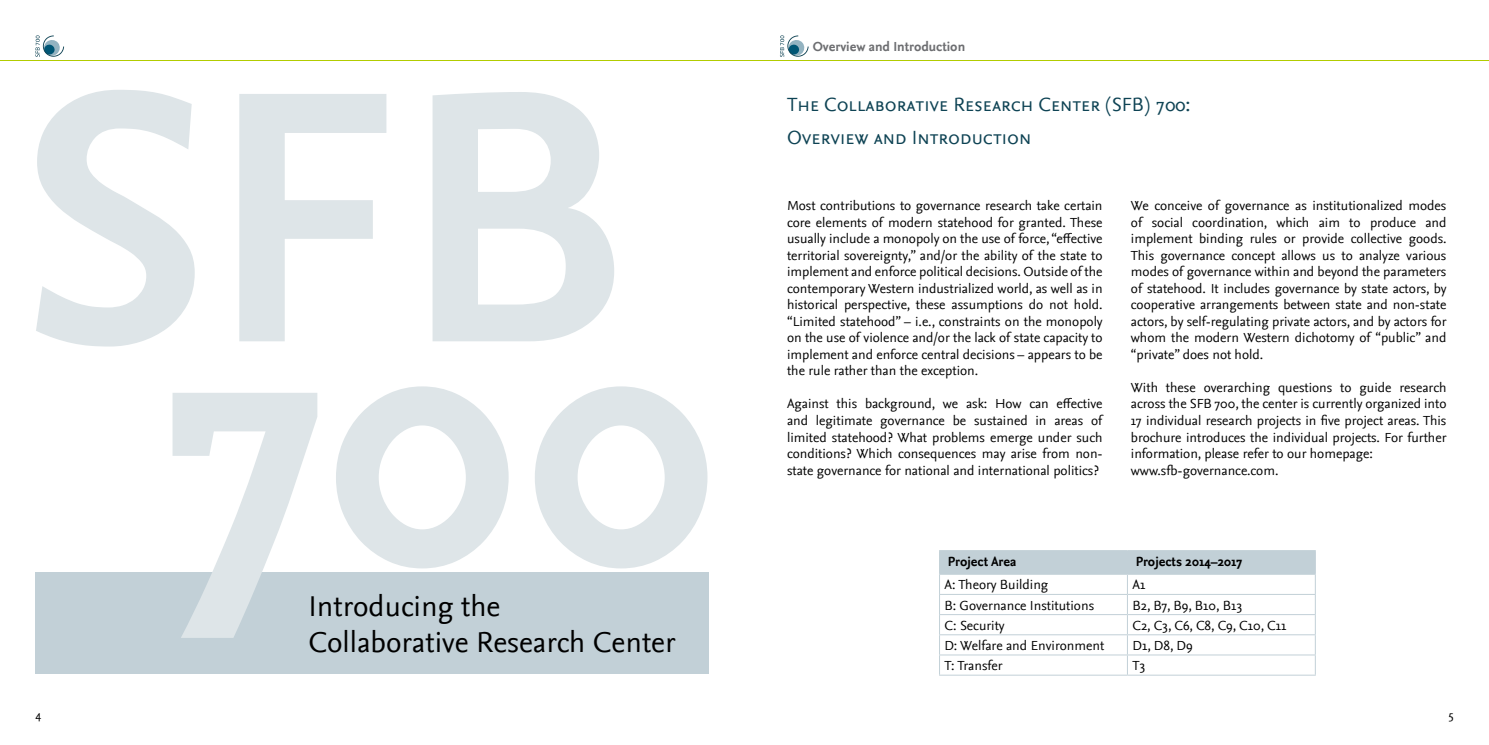
<style>
.page{position:relative;width:1489px;height:745px;background:#fff}
.page>*{position:absolute;margin:0;border:0;box-sizing:border-box;transform-origin:0 0}
.t1{font:700 375px "Nexus Sans";color:#dee5e8}
.t2{font:30px/36px "Nexus Sans";color:#000}
.t3{font:20px/33px "Nexus Sans Regular SC";color:#0e4354}
.t4{font:13.75px/16.5px "Nexus Sans";color:#000;text-align:justify}
.t5{font:700 13.75px "Nexus Sans";color:#000}
.t6{font:700 13.75px "Nexus Sans";color:#6d6e71}
.t7{font:12.5px "Nexus Sans";color:#000}
</style>
<div class="page">
<div style="left:35px;top:571px;width:674px;height:101px;background:#c2d0d7"></div>
<hr style="left:0;top:60px;width:1488px;height:1px;background:#b2cc00">
<svg style="left:35px;top:35px;width:29px;height:22px"></svg>
<svg style="left:780px;top:35px;width:28px;height:22px"></svg>
<hr style="left:939px;top:674px;width:188px;height:1px;background:#c2d0d7">
<hr style="left:1127px;top:674px;width:188px;height:1px;background:#c2d0d7">
<svg style="left:939px;top:550px;width:376px;height:124px"></svg>
<hr style="left:939px;top:573px;width:188px;height:1px;background:#c2d0d7">
<hr style="left:1127px;top:573px;width:188px;height:1px;background:#c2d0d7">
<h1 class="t1" style="left:17px;top:4px;width:613px">SFB</h1>
<h1 class="t1" style="left:168px;top:225px;width:549px">700</h1>
<h2 class="t2" style="left:308px;top:588px;width:368px">Introducing the<br>Collaborative Research Center</h2>
<p class="t6" style="left:812px;top:39px;width:154px">Overview and Introduction</p>
<h3 class="t3" style="left:787px;top:88px;width:405px">The Collaborative Research Center (SFB) 700:<br>Overview and Introduction</h3>
<p class="t4" style="left:787px;top:197px;width:317px">Most contributions to governance research take certain core elements of modern statehood for granted. These usually include a monopoly on the use of force, “effective territorial sovereignty,” and/or the ability of the state to implement and enforce political decisions. Outside of the contemporary Western industrialized world, as well as in historical perspective, these assumptions do not hold. “Limited statehood” – i.e., constraints on the monopoly on the use of violence and/or the lack of state capacity to implement and enforce central decisions – appears to be the rule rather than the exception.</p>
<p class="t4" style="left:787px;top:395px;width:317px">Against this background, we ask: How can effective and legitimate governance be sustained in areas of limited statehood? What problems emerge under such conditions? Which consequences may arise from non&shy;state governance for national and international politics?</p>
<p class="t4" style="left:1130px;top:197px;width:317px">We conceive of governance as institutionalized modes of social coordination, which aim to produce and implement binding rules or provide collective goods.<br>This governance concept allows us to analyze various modes of governance within and beyond the parameters of statehood. It includes governance by state actors, by cooperative arrangements between state and non-state actors, by self-regulating private actors, and by actors for whom the modern Western dichotomy of “public” and “private” does not hold.</p>
<p class="t4" style="left:1130px;top:379px;width:317px;text-align:left">With these overarching questions to guide research across the SFB 700, the center is currently organized into 17 individual research projects in five project areas. This brochure introduces the individual projects. For further information, please refer to our homepage: www.sfb-governance.com.</p>
<p class="t5" style="left:947px;top:553px;width:70px">Project Area</p>
<p class="t5" style="left:1135px;top:553px;width:108px">Projects 2014–2017</p>
<p class="t4" style="left:944px;top:576px;width:105px">A: Theory Building</p>
<p class="t4" style="left:1132px;top:576px;width:14px">A1</p>
<p class="t4" style="left:944px;top:596px;width:151px">B: Governance Institutions</p>
<p class="t4" style="left:1132px;top:596px;width:111px">B2, B7, B9, B10, B13</p>
<p class="t4" style="left:944px;top:616px;width:62px">C: Security</p>
<p class="t4" style="left:1132px;top:616px;width:156px">C2, C3, C6, C8, C9, C10, C11</p>
<p class="t4" style="left:944px;top:637px;width:161px">D: Welfare and Environment</p>
<p class="t4" style="left:1132px;top:637px;width:62px">D1, D8, D9</p>
<p class="t4" style="left:944px;top:657px;width:60px">T: Transfer</p>
<p class="t4" style="left:1132px;top:657px;width:14px">T3</p>
<p class="t7" style="left:35px;top:707px;width:7px">4</p>
<p class="t7" style="left:1448px;top:707px;width:6px">5</p>
</div>
